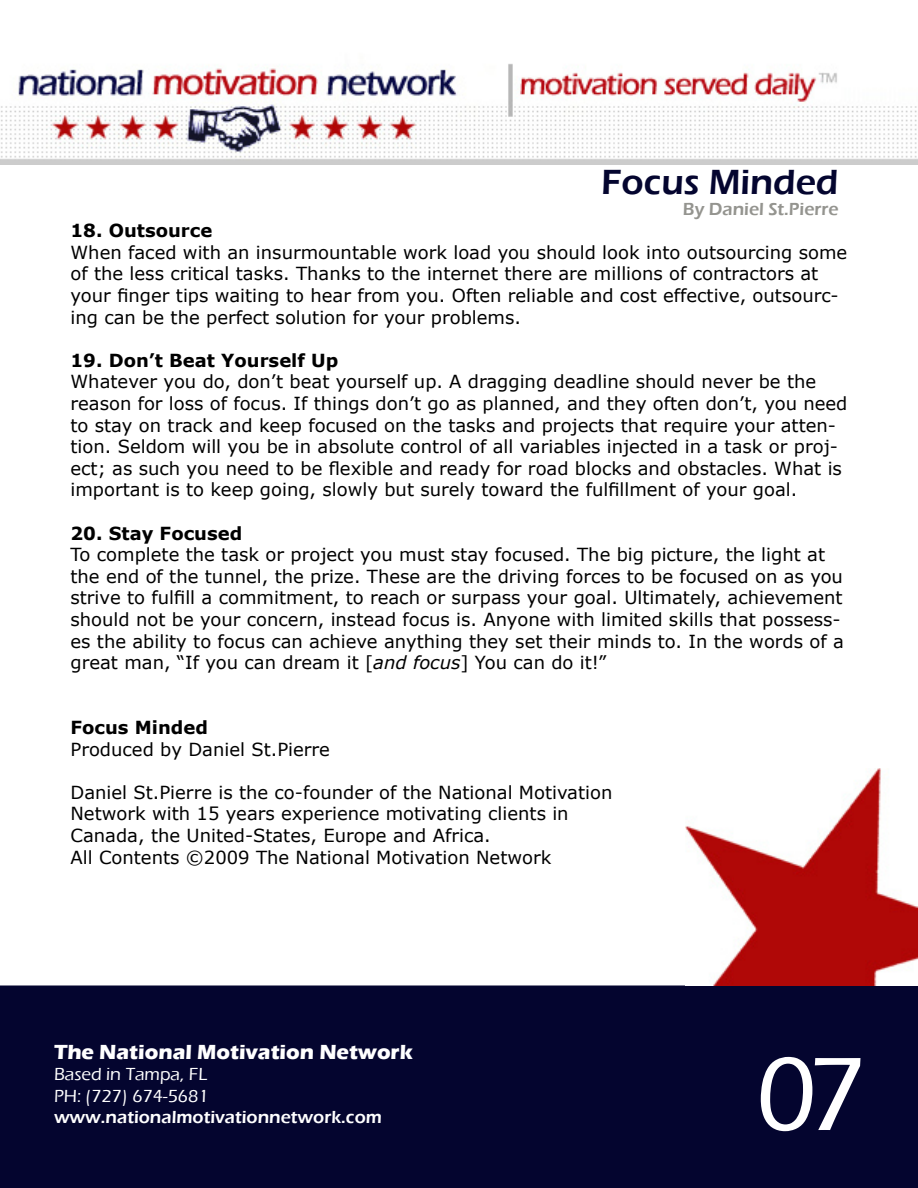
<style>
.page{position:relative;width:918px;height:1188px;background:#fff}
.page>*{position:absolute;margin:0;border:0;box-sizing:border-box;transform-origin:0 0}
.t1{font:500 108px "Eras ITC";color:#fff}
.t2{font:600 36px "Eras ITC";color:#04052f}
.t3{font:700 21px "Eras ITC";color:#fff}
.t4{font:18px/21.6px "Verdana";color:#000}
.t5{font:700 18px "Verdana";color:#000}
.t6{font:600 18px "Eras ITC";color:#fff}
.t7{font:500 18px/21.6px "Eras ITC";color:#fff}
.t8{font:600 18px "Eras ITC";color:#94948f}
.s1{font-style:italic}
</style>
<div class="page">
<div style="left:1px;top:986px;width:916px;height:201px;background:#04052f"></div>
<div style="left:0;top:986px;width:918px;height:202px;border:2px solid #04052f"></div>
<img style="left:0;top:64px;width:918px;height:101px">
<img style="left:686px;top:768px;width:232px;height:217px">
<h2 class="t2" style="left:601px;top:162px;width:239px">Focus Minded</h2>
<p class="t8" style="left:683px;top:199px;width:157px">By Daniel St.Pierre</p>
<p class="t5" style="left:70px;top:219px;width:143px">18. Outsource</p>
<p class="t4" style="left:70px;top:242px;width:778px">When faced with an insurmountable work load you should look into outsourcing some of the less critical tasks. Thanks to the internet there are millions of contractors at your finger tips waiting to hear from you. Often reliable and cost effective, outsourc&shy;ing can be the perfect solution for your problems.</p>
<p class="t5" style="left:70px;top:349px;width:269px">19. Don’t Beat Yourself Up</p>
<p class="t4" style="left:70px;top:371px;width:779px">Whatever you do, don’t beat yourself up. A dragging deadline should never be the reason for loss of focus. If things don’t go as planned, and they often don’t, you need to stay on track and keep focused on the tasks and projects that require your atten&shy;tion. Seldom will you be in absolute control of all variables injected in a task or proj&shy;ect; as such you need to be flexible and ready for road blocks and obstacles. What is important is to keep going, slowly but surely toward the fulfillment of your goal.</p>
<p class="t5" style="left:70px;top:521px;width:173px">20. Stay Focused</p>
<p class="t4" style="left:70px;top:544px;width:775px">To complete the task or project you must stay focused. The big picture, the light at the end of the tunnel, the prize. These are the driving forces to be focused on as you strive to fulfill a commitment, to reach or surpass your goal. Ultimately, achievement should not be your concern, instead focus is. Anyone with limited skills that possess&shy;es the ability to focus can achieve anything they set their minds to. In the words of a great man, “If you can dream it [<span class="s1">and focus</span>] You can do it!”</p>
<p class="t5" style="left:70px;top:716px;width:139px">Focus Minded</p>
<p class="t4" style="left:70px;top:739px;width:261px">Produced by Daniel St.Pierre</p>
<p class="t4" style="left:70px;top:782px;width:543px">Daniel St.Pierre is the co-founder of the National Motivation Network with 15 years experience motivating clients in Canada, the United-States, Europe and Africa.<br>All Contents ©2009 The National Motivation Network</p>
<p class="t3" style="left:54px;top:1040px;width:360px">The National Motivation Network</p>
<p class="t7" style="left:54px;top:1064px;width:156px">Based in Tampa, FL<br>PH: (727) 674-5681</p>
<p class="t6" style="left:54px;top:1107px;width:329px">www.nationalmotivationnetwork.com</p>
<h1 class="t1" style="left:755px;top:1034px;width:114px">07</h1>
</div>
